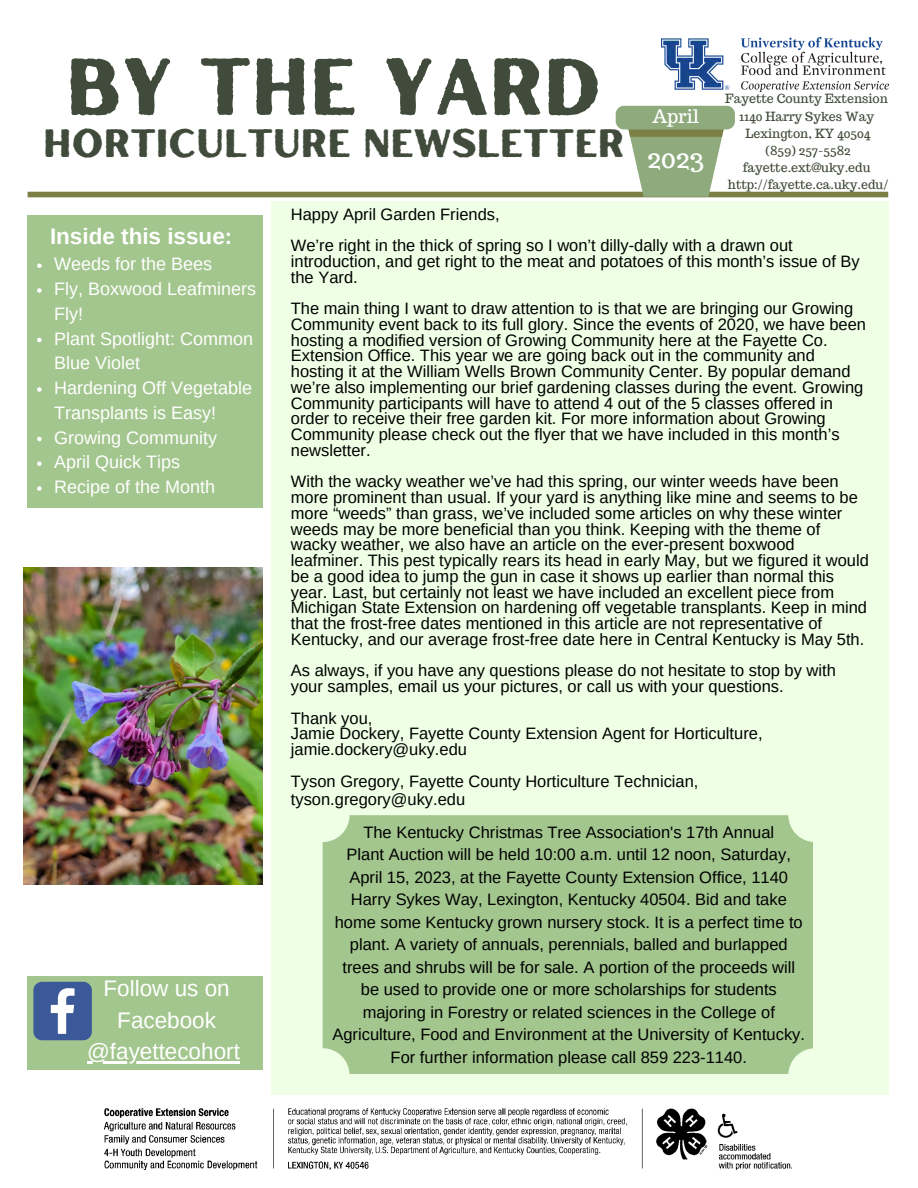
<style>
.page{position:relative;width:918px;height:1188px;background:#fff}
.page>*{position:absolute;margin:0;border:0;box-sizing:border-box;transform-origin:0 0}
.t1{font:80.25px "Hertical Sans Rough";color:#414b3b}
.t2{font:39.3px "Hertical Sans Rough";color:#414b3b}
.t3{font:27px "Trocchi";color:#fff}
.t4{font:22.5px/31.5px "Arimo";color:#fff;text-align:center}
.t5{font:700 22.5px "Arimo";color:#fff}
.t6{font:18.3px "Trocchi";color:#fff}
.t7{font:18px/24.8px "Arimo";color:#fff}
.t8{font:16.5px/15.8px "Arimo";color:#000}
.t9{font:12.45px/17.1px "Trocchi";color:#414b3b;text-align:center}
</style>
<div class="page">
<img style="left:104px;top:1108px;width:688px;height:62px">
<img style="left:661px;top:37px;width:228px;height:54px">
<div style="left:28px;top:192px;width:860px;height:5px;background:#7c7f46"></div>
<div style="left:272px;top:201px;width:616px;height:893px;background:#efffe5"></div>
<div style="left:28px;top:216px;width:235px;height:292px;background:#a3c68e"></div>
<div style="left:28px;top:976px;width:235px;height:93px;background:#a3c68e"></div>
<svg style="left:33px;top:982px;width:59px;height:58px;background:#5c76a8"></svg>
<div style="left:616px;top:106px;width:119px;height:24px;background:#8fab7e;border-radius:8px"></div>
<svg style="left:626px;top:129px;width:101px;height:68px"></svg>
<img style="left:24px;top:567px;width:238px;height:318px">
<svg style="left:37px;top:264px;width:5px;height:4px"></svg>
<svg style="left:37px;top:288px;width:5px;height:5px"></svg>
<svg style="left:37px;top:338px;width:5px;height:4px"></svg>
<svg style="left:37px;top:387px;width:5px;height:5px"></svg>
<svg style="left:37px;top:437px;width:5px;height:4px"></svg>
<svg style="left:37px;top:462px;width:5px;height:4px"></svg>
<svg style="left:37px;top:486px;width:5px;height:5px"></svg>
<hr style="left:87px;top:1062px;width:153px;height:2px;background:#fff">
<div style="left:323px;top:815px;width:490px;height:258px;background:#a3c68e"></div>
<h1 class="t1" style="left:66px;top:31px;width:537px">BY THE YARD</h1>
<h2 class="t2" style="left:43px;top:116px;width:583px">HORTICULTURE NEWSLETTER</h2>
<p class="t6" style="left:653px;top:104px;width:48px">April</p>
<h3 class="t3" style="left:647px;top:140px;width:59px">2023</h3>
<p class="t9" style="left:725px;top:90px;width:165px">Fayette County Extension<br>1140 Harry Sykes Way<br>Lexington, KY 40504<br>(859) 257-5582 fayette.ext@uky.edu http://fayette.ca.uky.edu/</p>
<h3 class="t5" style="left:50px;top:224px;width:184px">Inside this issue:</h3>
<p class="t7" style="left:54px;top:252px;width:203px">Weeds for the Bees<br>Fly, Boxwood Leafminers<br>Fly!<br>Plant Spotlight: Common<br>Blue Violet<br>Hardening Off Vegetable<br>Transplants is Easy!<br>Growing Community<br>April Quick Tips<br>Recipe of the Month</p>
<h3 class="t4" style="left:87px;top:973px;width:154px">Follow us on<br>Facebook @fayettecohort</h3>
<p class="t8" style="left:291px;top:198px;width:503px;line-height:31.5px">Happy April Garden Friends,<br>We’re right in the thick of spring so I won’t dilly-dally with a drawn out</p>
<p class="t8" style="left:291px;top:253px;width:570px">introduction, and get right to the meat and potatoes of this month’s issue of By the Yard.</p>
<p class="t8" style="left:291px;top:301px;width:577px">The main thing I want to draw attention to is that we are bringing our Growing Community event back to its full glory. Since the events of 2020, we have been hosting a modified version of Growing Community here at the Fayette Co.<br>Extension Office. This year we are going back out in the community and hosting it at the William Wells Brown Community Center. By popular demand we’re also implementing our brief gardening classes during the event. Growing Community participants will have to attend 4 out of the 5 classes offered in order to receive their free garden kit. For more information about Growing Community please check out the flyer that we have included in this month’s newsletter.</p>
<p class="t8" style="left:291px;top:474px;width:579px">With the wacky weather we’ve had this spring, our winter weeds have been more prominent than usual. If your yard is anything like mine and seems to be more “weeds” than grass, we’ve included some articles on why these winter weeds may be more beneficial than you think. Keeping with the theme of wacky weather, we also have an article on the ever-present boxwood leafminer. This pest typically rears its head in early May, but we figured it would be a good idea to jump the gun in case it shows up earlier than normal this year. Last, but certainly not least we have included an excellent piece from Michigan State Extension on hardening off vegetable transplants. Keep in mind that the frost-free dates mentioned in this article are not representative of Kentucky, and our average frost-free date here in Central Kentucky is May 5th.</p>
<p class="t8" style="left:291px;top:663px;width:547px">As always, if you have any questions please do not hesitate to stop by with your samples, email us your pictures, or call us with your questions.</p>
<p class="t8" style="left:291px;top:710px;width:473px">Thank you,<br>Jamie Dockery, Fayette County Extension Agent for Horticulture, jamie.dockery@uky.edu</p>
<p class="t8" style="left:291px;top:772px;width:409px;line-height:18px">Tyson Gregory, Fayette County Horticulture Technician, tyson.gregory@uky.edu</p>
<p class="t8" style="left:332px;top:821px;width:474px;line-height:22.5px;text-align:center">The Kentucky Christmas Tree Association's 17th Annual<br>Plant Auction will be held 10:00 a.m. until 12 noon, Saturday, April 15, 2023, at the Fayette County Extension Office, 1140<br>Harry Sykes Way, Lexington, Kentucky 40504. Bid and take home some Kentucky grown nursery stock. It is a perfect time to plant. A variety of annuals, perennials, balled and burlapped trees and shrubs will be for sale. A portion of the proceeds will be used to provide one or more scholarships for students majoring in Forestry or related sciences in the College of Agriculture, Food and Environment at the University of Kentucky.<br>For further information please call 859 223-1140.</p>
</div>
